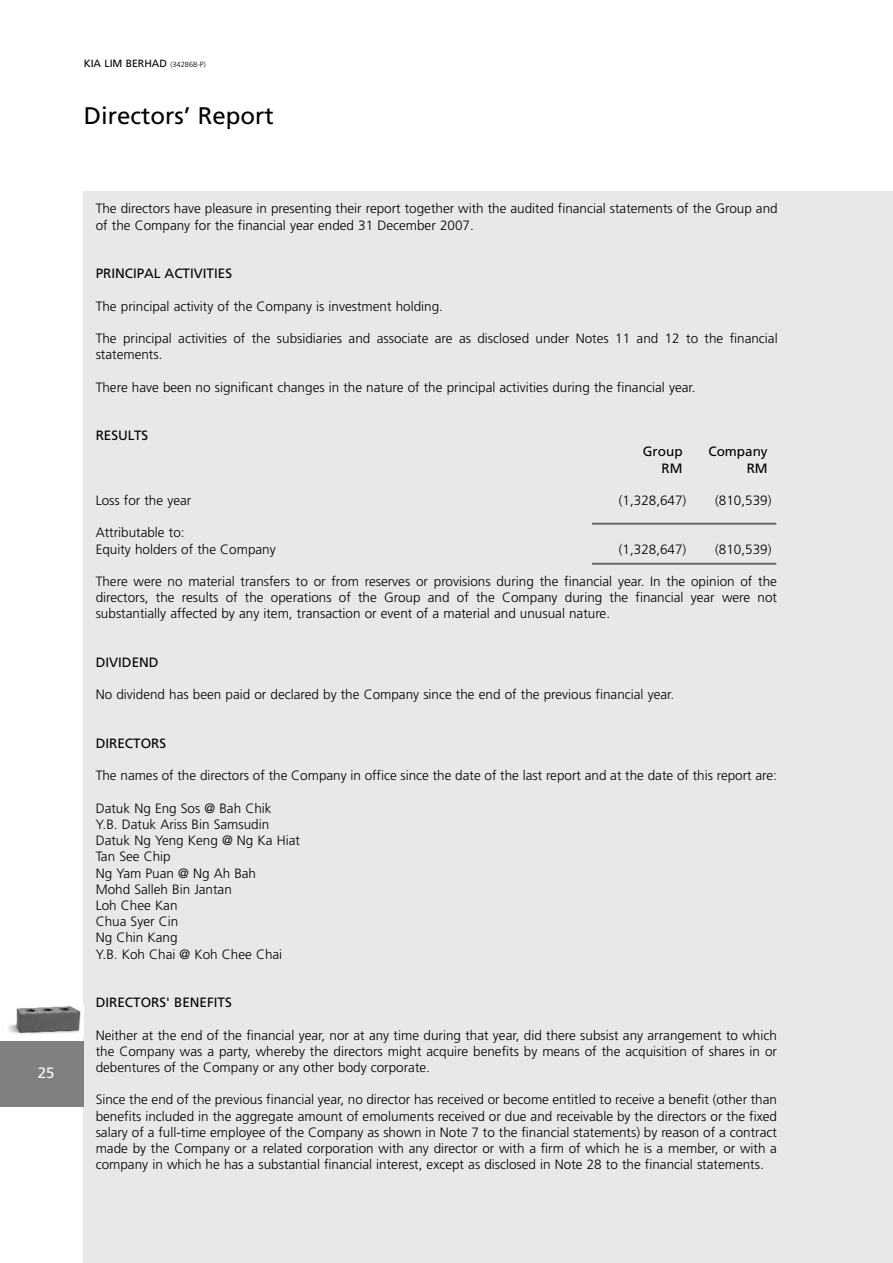
<style>
.page{position:relative;width:893px;height:1263px;background:#fff}
.page>*{position:absolute;margin:0;border:0;box-sizing:border-box;transform-origin:0 0}
.t1{font:24px "Frutiger";color:#000}
.t2{font:15px "Frutiger";color:#fff}
.t3{font:300 13.5px/16.2px "Frutiger";color:#000}
.t4{font:13.5px "Frutiger";color:#000}
.t5{font:10.5px "Frutiger";color:#000}
.s1{font-weight:300;font-size:7.5px}
</style>
<div class="page">
<div style="left:84px;top:191px;width:809px;height:1072px;background:#e8e8e8"></div>
<img style="left:8px;top:1006px;width:73px;height:28px">
<div style="left:0;top:1041px;width:84px;height:65px;background:#808080"></div>
<hr style="left:592px;top:523px;width:184px;height:2px;background:#666">
<hr style="left:592px;top:563px;width:184px;height:2px;background:#666">
<p class="t2" style="left:38px;top:1066px;width:18px">25</p>
<p class="t5" style="left:84px;top:59px;width:124px">KIA LIM BERHAD <span class="s1">(342868-P)</span></p>
<h1 class="t1" style="left:84px;top:105px;width:191px">Directors’ Report</h1>
<p class="t3" style="left:96px;top:201px;width:683px">The directors have pleasure in presenting their report together with the audited financial statements of the Group and of the Company for the financial year ended 31 December 2007.</p>
<p class="t4" style="left:96px;top:268px;width:138px">PRINCIPAL ACTIVITIES</p>
<p class="t3" style="left:96px;top:298px;width:349px">The principal activity of the Company is investment holding.</p>
<p class="t3" style="left:96px;top:331px;width:683px">The principal activities of the subsidiaries and associate are as disclosed under Notes 11 and 12 to the financial statements.</p>
<p class="t3" style="left:96px;top:379px;width:601px">There have been no significant changes in the nature of the principal activities during the financial year.</p>
<p class="t4" style="left:96px;top:430px;width:54px">RESULTS</p>
<p class="t4" style="left:643px;top:446px;width:41px">Group</p>
<p class="t4" style="left:708px;top:446px;width:61px">Company</p>
<p class="t4" style="left:662px;top:462px;width:22px">RM</p>
<p class="t4" style="left:747px;top:462px;width:22px">RM</p>
<p class="t3" style="left:96px;top:493px;width:97px">Loss for the year</p>
<p class="t3" style="left:619px;top:493px;width:69px">(1,328,647)</p>
<p class="t3" style="left:715px;top:493px;width:58px">(810,539)</p>
<p class="t3" style="left:96px;top:525px;width:182px">Attributable to:<br>Equity holders of the Company</p>
<p class="t3" style="left:619px;top:541px;width:69px">(1,328,647)</p>
<p class="t3" style="left:715px;top:541px;width:58px">(810,539)</p>
<p class="t3" style="left:96px;top:574px;width:683px;text-align:justify">There were no material transfers to or from reserves or provisions during the financial year. In the opinion of the directors, the results of the operations of the Group and of the Company during the financial year were not substantially affected by any item, transaction or event of a material and unusual nature.</p>
<p class="t4" style="left:96px;top:657px;width:64px">DIVIDEND</p>
<p class="t3" style="left:96px;top:687px;width:580px">No dividend has been paid or declared by the Company since the end of the previous financial year.</p>
<p class="t4" style="left:96px;top:738px;width:72px">DIRECTORS</p>
<p class="t3" style="left:96px;top:768px;width:683px">The names of the directors of the Company in office since the date of the last report and at the date of this report are:</p>
<p class="t3" style="left:96px;top:801px;width:206px">Datuk Ng Eng Sos @ Bah Chik<br>Y.B. Datuk Ariss Bin Samsudin<br>Datuk Ng Yeng Keng @ Ng Ka Hiat<br>Tan See Chip<br>Ng Yam Puan @ Ng Ah Bah<br>Mohd Salleh Bin Jantan<br>Loh Chee Kan<br>Chua Syer Cin<br>Ng Chin Kang<br>Y.B. Koh Chai @ Koh Chee Chai</p>
<p class="t4" style="left:96px;top:997px;width:138px">DIRECTORS' BENEFITS</p>
<p class="t3" style="left:96px;top:1027px;width:683px;text-align:justify">Neither at the end of the financial year, nor at any time during that year, did there subsist any arrangement to which the Company was a party, whereby the directors might acquire benefits by means of the acquisition of shares in or debentures of the Company or any other body corporate.</p>
<p class="t3" style="left:96px;top:1092px;width:683px;text-align:justify">Since the end of the previous financial year, no director has received or become entitled to receive a benefit (other than benefits included in the aggregate amount of emoluments received or due and receivable by the directors or the fixed salary of a full-time employee of the Company as shown in Note 7 to the financial statements) by reason of a contract made by the Company or a related corporation with any director or with a firm of which he is a member, or with a company in which he has a substantial financial interest, except as disclosed in Note 28 to the financial statements.</p>
</div>
